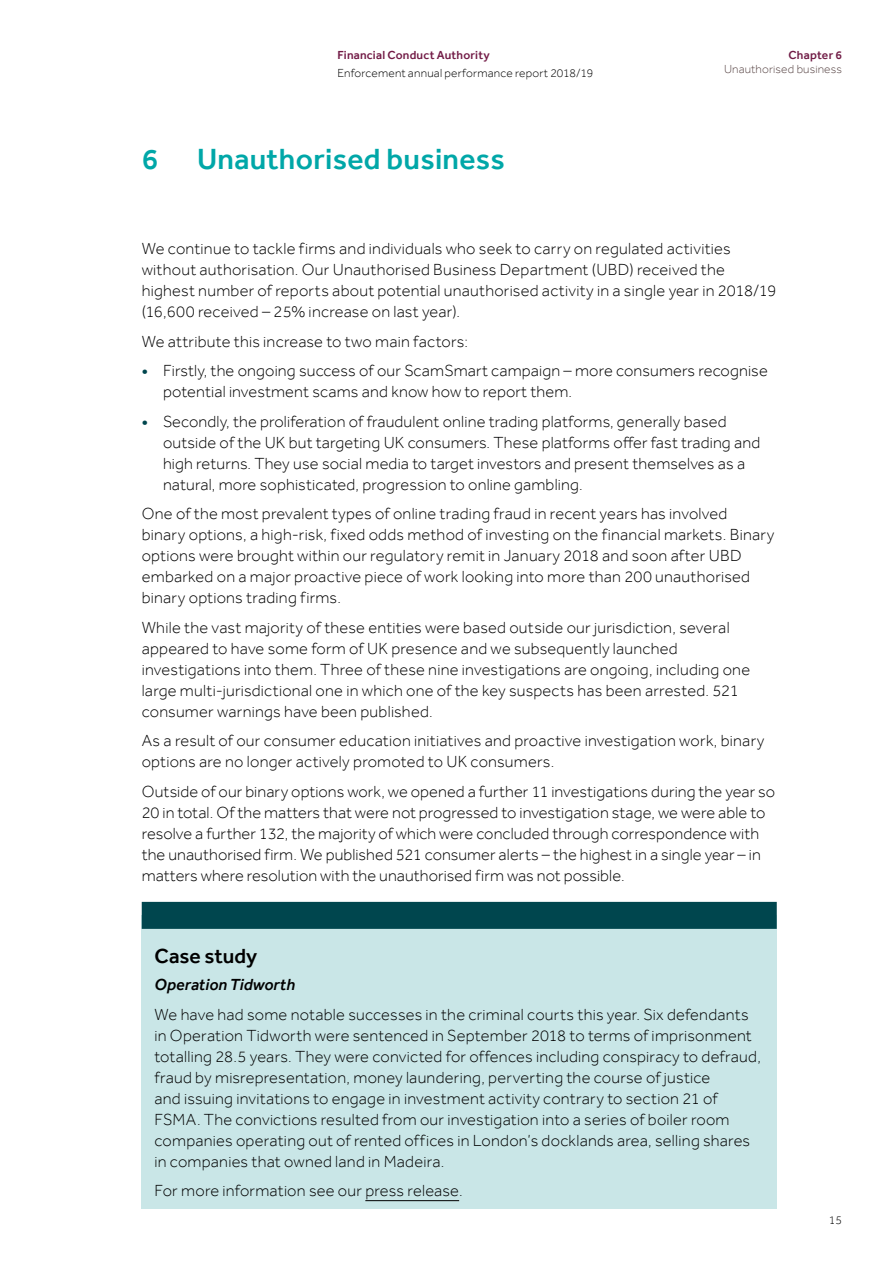
<style>
.page{position:relative;width:893px;height:1263px;background:#fff}
.page>*{position:absolute;margin:0;border:0;box-sizing:border-box;transform-origin:0 0}
.t1{font:500 30px "Effra";letter-spacing:.01em;color:#00a7a8}
.t2{font:500 21px "Effra";color:#000}
.t3{font:300 16.5px/21px "Effra";letter-spacing:.01em;color:#000}
.t4{font:italic 500 16.5px "Effra";letter-spacing:.005em;color:#000}
.t5{font:300 12px "Effra";letter-spacing:.015em;color:#000}
.t6{font:500 12px "Effra";letter-spacing:.02em;color:#721b46}
.t7{font:300 12px "Effra";letter-spacing:.01em;color:#584545}
.t8{font:500 12px "Effra";letter-spacing:.015em;color:#701b45}
.s1{font-weight:500;color:#00464e}
</style>
<div class="page">
<div style="left:142px;top:915px;width:635px;height:294px;background:#c9e6e7"></div>
<div style="left:142px;top:902px;width:635px;height:27px;background:#00464e"></div>
<hr style="left:365px;top:1200px;width:94px;height:1px;background:#000">
<p class="t6" style="left:337px;top:48px;width:154px">Financial Conduct Authority</p>
<p class="t5" style="left:337px;top:66px;width:258px">Enforcement annual performance report 2018/19</p>
<h1 class="t1" style="left:142px;top:141px;width:18px">6</h1>
<h1 class="t1" style="left:197px;top:141px;width:309px">Unauthorised business</h1>
<p class="t8" style="left:789px;top:48px;width:55px">Chapter 6</p>
<p class="t7" style="left:724px;top:62px;width:119px">Unauthorised business</p>
<p class="t3" style="left:142px;top:238px;width:636px">We continue to tackle firms and individuals who seek to carry on regulated activities without authorisation. Our Unauthorised Business Department (UBD) received the highest number of reports about potential unauthorised activity in a single year in 2018/19 (16,600 received – 25% increase on last year).</p>
<p class="t3" style="left:142px;top:330px;width:328px">We attribute this increase to two main factors:</p>
<p class="t3" style="left:163px;top:360px;width:606px;text-indent:-21px"><span class="s1">•</span> Firstly, the ongoing success of our ScamSmart campaign – more consumers recognise potential investment scams and know how to report them.</p>
<p class="t3" style="left:163px;top:410px;width:599px;text-indent:-21px"><span class="s1">•</span> Secondly, the proliferation of fraudulent online trading platforms, generally based outside of the UK but targeting UK consumers. These platforms offer fast trading and high returns. They use social media to target investors and present themselves as a natural, more sophisticated, progression to online gambling.</p>
<p class="t3" style="left:142px;top:503px;width:634px">One of the most prevalent types of online trading fraud in recent years has involved binary options, a high-risk, fixed odds method of investing on the financial markets. Binary options were brought within our regulatory remit in January 2018 and soon after UBD embarked on a major proactive piece of work looking into more than 200 unauthorised binary options trading firms.</p>
<p class="t3" style="left:142px;top:616px;width:610px">While the vast majority of these entities were based outside our jurisdiction, several appeared to have some form of UK presence and we subsequently launched investigations into them. Three of these nine investigations are ongoing, including one large multi-jurisdictional one in which one of the key suspects has been arrested. 521 consumer warnings have been published.</p>
<p class="t3" style="left:142px;top:730px;width:624px">As a result of our consumer education initiatives and proactive investigation work, binary options are no longer actively promoted to UK consumers.</p>
<p class="t3" style="left:142px;top:780px;width:635px">Outside of our binary options work, we opened a further 11 investigations during the year so 20 in total. Of the matters that were not progressed to investigation stage, we were able to resolve a further 132, the majority of which were concluded through correspondence with the unauthorised firm. We published 521 consumer alerts – the highest in a single year – in matters where resolution with the unauthorised firm was not possible.</p>
<p class="t2" style="left:154px;top:944px;width:104px">Case study</p>
<p class="t4" style="left:154px;top:975px;width:142px">Operation Tidworth</p>
<p class="t3" style="left:154px;top:1003px;width:608px">We have had some notable successes in the criminal courts this year. Six defendants in Operation Tidworth were sentenced in September 2018 to terms of imprisonment totalling 28.5 years. They were convicted for offences including conspiracy to defraud, fraud by misrepresentation, money laundering, perverting the course of justice<br>and issuing invitations to engage in investment activity contrary to section 21 of FSMA. The convictions resulted from our investigation into a series of boiler room companies operating out of rented offices in London’s docklands area, selling shares in companies that owned land in Madeira.</p>
<p class="t3" style="left:154px;top:1180px;width:310px">For more information see our press release.</p>
<p class="t5" style="left:829px;top:1213px;width:15px">15</p>
</div>
